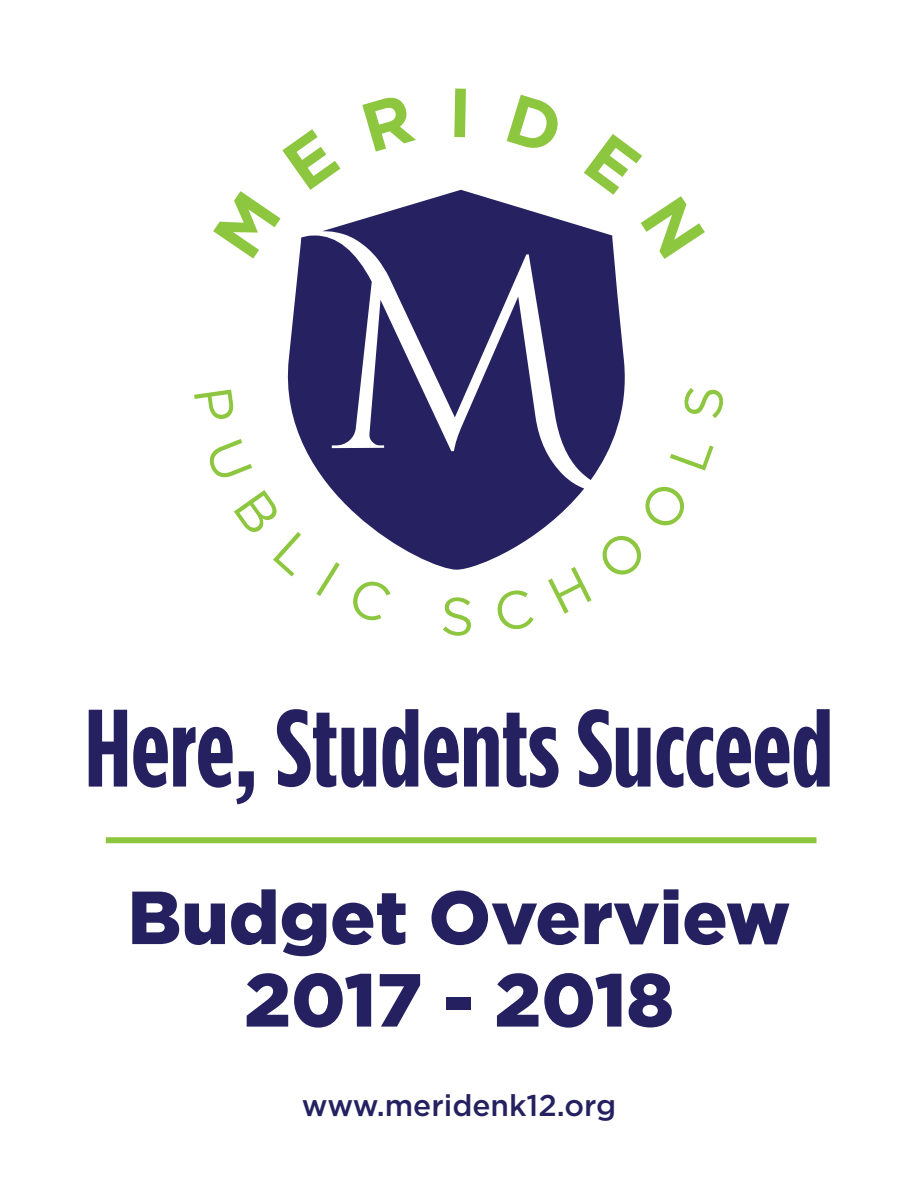
<style>
.page{position:relative;width:918px;height:1188px;background:#fff}
.page>*{position:absolute;margin:0;border:0;box-sizing:border-box;transform-origin:0 0}
.t1{font:700 condensed 109.8px "Gotham HTF";color:#252161}
.t2{font:900 75px "Gotham HTF";color:#252161}
.t3{font:500 30px "Gotham HTF";color:#252161}
</style>
<div class="page">
<svg style="left:340px;top:190px;width:285px;height:290px;fill:#262262"></svg>
<svg style="left:287px;top:235px;width:297px;height:335px;fill:#262262"></svg>
<svg style="left:213px;top:129px;width:127px;height:130px"></svg>
<svg style="left:362px;top:97px;width:54px;height:55px"></svg>
<svg style="left:454px;top:89px;width:12px;height:48px"></svg>
<svg style="left:507px;top:95px;width:51px;height:53px"></svg>
<svg style="left:584px;top:134px;width:121px;height:125px"></svg>
<svg style="left:194px;top:390px;width:40px;height:29px"></svg>
<svg style="left:209px;top:439px;width:43px;height:39px"></svg>
<svg style="left:234px;top:490px;width:67px;height:87px"></svg>
<svg style="left:316px;top:562px;width:24px;height:34px"></svg>
<svg style="left:353px;top:581px;width:38px;height:40px"></svg>
<svg style="left:443px;top:597px;width:28px;height:39px"></svg>
<svg style="left:497px;top:590px;width:37px;height:40px"></svg>
<svg style="left:548px;top:567px;width:44px;height:47px"></svg>
<svg style="left:602px;top:486px;width:83px;height:89px"></svg>
<svg style="left:670px;top:446px;width:44px;height:25px"></svg>
<svg style="left:684px;top:388px;width:39px;height:30px"></svg>
<div style="left:106px;top:837px;width:710px;height:6px;background:#8bc63e"></div>
<p class="t1" style="left:85px;top:686px;width:750px">Here, Students Succeed</p>
<p class="t2" style="left:128px;top:874px;width:664px">Budget Overview</p>
<p class="t2" style="left:244px;top:957px;width:431px">2017 - 2018</p>
<p class="t3" style="left:302px;top:1088px;width:316px">www.meridenk12.org</p>
</div>
